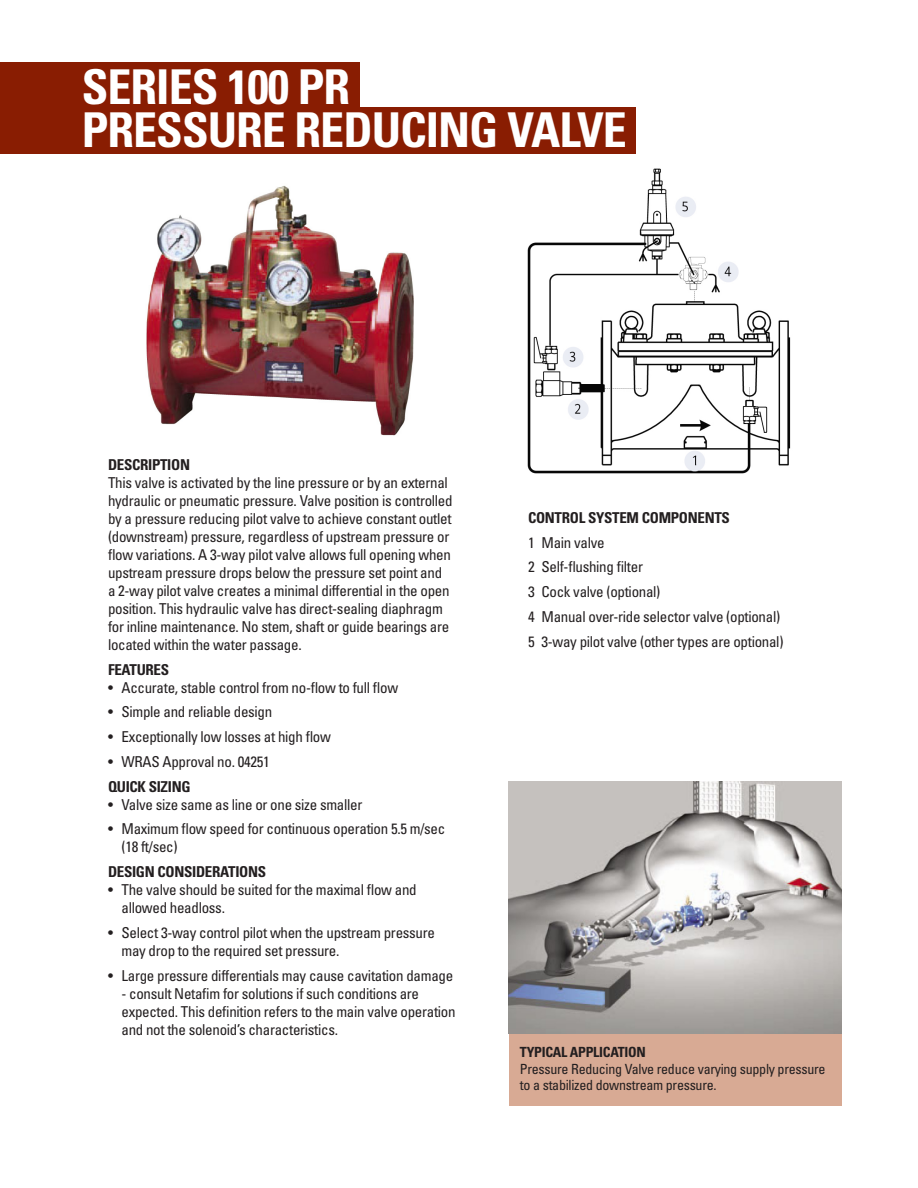
<style>
.page{position:relative;width:918px;height:1188px;background:#fff}
.page>*{position:absolute;margin:0;border:0;box-sizing:border-box;transform-origin:0 0}
.t1{font:700 condensed 48px "Univers LT Std";letter-spacing:-.02em;color:#fff}
.t2{font:condensed 15px/18px "Univers LT Std";letter-spacing:-.02em;color:#231f20}
.t3{font:700 condensed 15px "Univers LT Std";letter-spacing:-.02em;color:#231f20}
.t4{font:condensed 14.1px/16.5px "Univers LT Std";letter-spacing:-.02em;color:#231f20}
.t5{font:700 condensed 14.1px "Univers LT Std";letter-spacing:-.02em;color:#231f20}
.s1{font-weight:700}
</style>
<div class="page">
<img style="left:527px;top:168px;width:264px;height:306px">
<img style="left:146px;top:185px;width:268px;height:251px">
<div style="left:0;top:63px;width:360px;height:46px;background:#891d02"></div>
<div style="left:0;top:107px;width:636px;height:46px;background:#891d02"></div>
<div style="left:509px;top:783px;width:333px;height:323px;background:#d8aa94"></div>
<img style="left:509px;top:781px;width:333px;height:253px">
<p class="t1" style="left:82px;top:58px;width:270px">SERIES 100 PR</p>
<p class="t1" style="left:82px;top:101px;width:547px">PRESSURE REDUCING VALVE</p>
<p class="t2" style="left:108px;top:455px;width:346px"><span class="s1">DESCRIPTION<br></span>This valve is activated by the line pressure or by an external hydraulic or pneumatic pressure. Valve position is controlled by a pressure reducing pilot valve to achieve constant outlet (downstream) pressure, regardless of upstream pressure or flow variations. A 3-way pilot valve allows full opening when upstream pressure drops below the pressure set point and a 2-way pilot valve creates a minimal differential in the open position. This hydraulic valve has direct-sealing diaphragm for inline maintenance. No stem, shaft or guide bearings are located within the water passage.</p>
<p class="t3" style="left:108px;top:660px;width:63px">FEATURES</p>
<p class="t2" style="left:108px;top:678px;width:292px">• Accurate, stable control from no-flow to full flow</p>
<p class="t2" style="left:108px;top:703px;width:166px">• Simple and reliable design</p>
<p class="t2" style="left:108px;top:728px;width:224px">• Exceptionally low losses at high flow</p>
<p class="t2" style="left:108px;top:752px;width:163px">• WRAS Approval no. 04251</p>
<p class="t3" style="left:108px;top:777px;width:84px">QUICK SIZING</p>
<p class="t2" style="left:108px;top:795px;width:256px">• Valve size same as line or one size smaller</p>
<p class="t2" style="left:122px;top:820px;width:325px;text-indent:-14px">• Maximum flow speed for continuous operation 5.5 m/sec (18 ft/sec)</p>
<p class="t3" style="left:108px;top:863px;width:160px">DESIGN CONSIDERATIONS</p>
<p class="t2" style="left:122px;top:881px;width:297px;text-indent:-14px">• The valve should be suited for the maximal flow and allowed headloss.</p>
<p class="t2" style="left:122px;top:923px;width:315px;text-indent:-14px">• Select 3-way control pilot when the upstream pressure may drop to the required set pressure.</p>
<p class="t2" style="left:108px;top:966px;width:347px">• Large pressure differentials may cause cavitation damage</p>
<p class="t2" style="left:122px;top:984px;width:336px">- consult Netafim for solutions if such conditions are expected. This definition refers to the main valve operation and not the solenoid’s characteristics.</p>
<p class="t3" style="left:528px;top:508px;width:204px">CONTROL SYSTEM COMPONENTS</p>
<p class="t2" style="left:528px;top:533px;width:78px">1 Main valve</p>
<p class="t2" style="left:528px;top:558px;width:117px">2 Self-flushing filter</p>
<p class="t2" style="left:528px;top:583px;width:134px">3 Cock valve (optional)</p>
<p class="t2" style="left:528px;top:607px;width:254px">4 Manual over-ride selector valve (optional)</p>
<p class="t2" style="left:528px;top:632px;width:257px">5 3-way pilot valve (other types are optional)</p>
<p class="t5" style="left:520px;top:1044px;width:127px">TYPICAL APPLICATION</p>
<p class="t4" style="left:520px;top:1060px;width:307px">Pressure Reducing Valve reduce varying supply pressure to a stabilized downstream pressure.</p>
</div>
